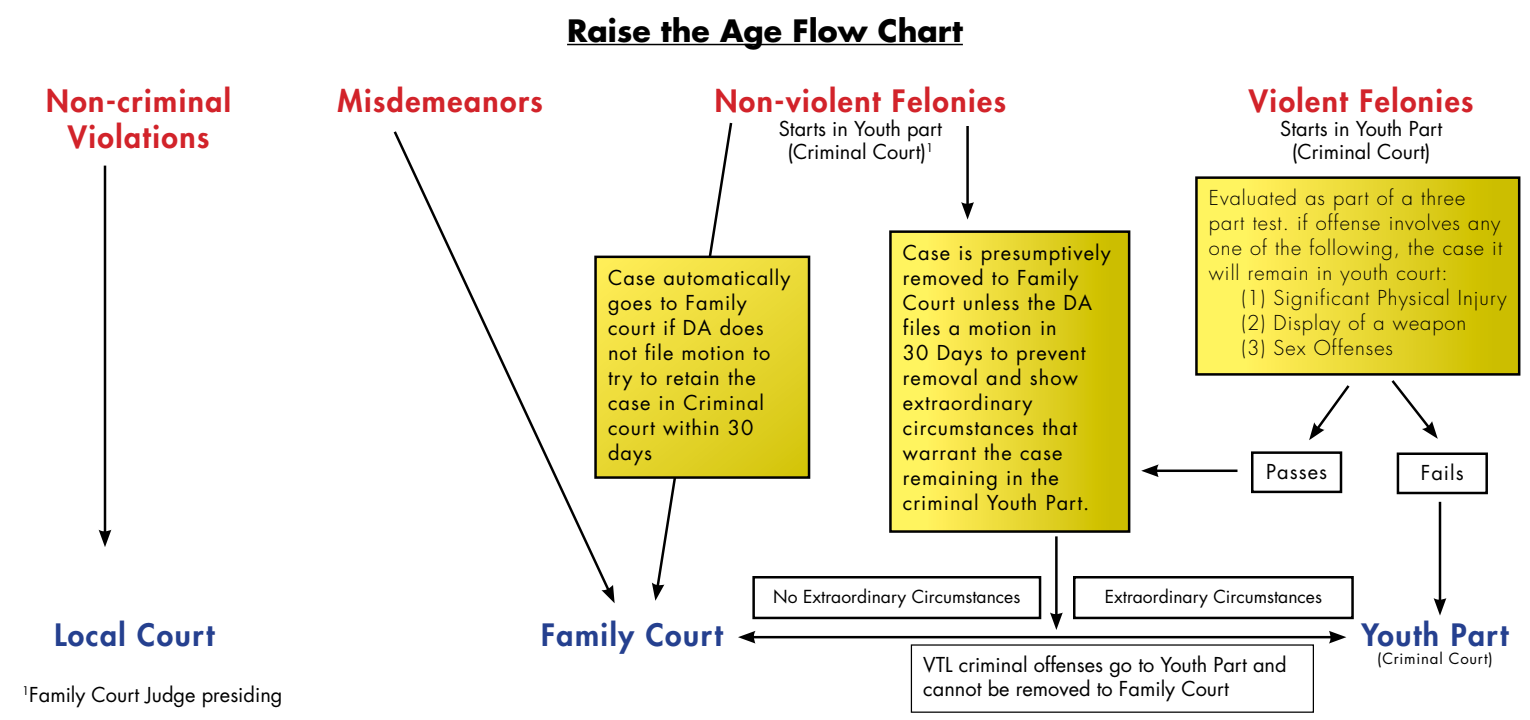
<style>
.page{position:relative;width:1530px;height:720px;background:#fff}
.page>*{position:absolute;margin:0;border:0;box-sizing:border-box;transform-origin:0 0}
.t1{font:800 30px/36px "Futura";letter-spacing:.05em;color:#d2232a;text-align:center}
.t2{font:800 30px "Futura";letter-spacing:.05em;color:#25408f}
.t3{font:700 30px "Futura";color:#000}
.t4{font:20px/25px "Futura";letter-spacing:.05em;color:#000}
.t5{font:300 20px/25px "Futura";letter-spacing:.05em;color:#000}
.t6{font:20px/22.5px "Futura";color:#000;text-align:center}
.t7{font:17.5px "Futura";color:#000}
.t8{font:15px "Futura";letter-spacing:.05em;color:#000}
</style>
<div class="page">
<hr style="left:567px;top:44px;width:396px;height:1px;background:#000">
<div style="left:890px;top:232px;width:239px;height:300px;background:linear-gradient(to right,#fffa6d,#caba00)"></div>
<div style="left:889px;top:230px;width:241px;height:303px;border:2px solid #000"></div>
<div style="left:752px;top:576px;width:289px;height:43px;border:2px solid #000"></div>
<div style="left:911px;top:644px;width:403px;height:69px;border:1px solid #000"></div>
<div style="left:1196px;top:178px;width:323px;height:196px;background:linear-gradient(to right,#fffa6d,#caba00)"></div>
<div style="left:1195px;top:176px;width:325px;height:200px;border:2px solid #000"></div>
<hr style="left:104px;top:166px;width:2px;height:368px;background:#000">
<svg style="left:99px;top:530px;width:12px;height:17px"></svg>
<svg style="left:393px;top:131px;width:219px;height:454px"></svg>
<svg style="left:601px;top:585px;width:14px;height:18px"></svg>
<svg style="left:652px;top:122px;width:82px;height:479px"></svg>
<svg style="left:597px;top:259px;width:210px;height:217px;background:#e9d834"></svg>
<div style="left:594px;top:256px;width:216px;height:223px;border:2px solid #000"></div>
<hr style="left:966px;top:126px;width:3px;height:80px;background:#000">
<svg style="left:961px;top:202px;width:13px;height:18px"></svg>
<hr style="left:1055px;top:536px;width:3px;height:80px;background:#000">
<svg style="left:1050px;top:612px;width:13px;height:18px"></svg>
<hr style="left:752px;top:636px;width:581px;height:2px;background:#000">
<svg style="left:738px;top:631px;width:18px;height:13px"></svg>
<svg style="left:1329px;top:631px;width:17px;height:13px"></svg>
<div style="left:1073px;top:576px;width:281px;height:43px;border:2px solid #000"></div>
<div style="left:1251px;top:451px;width:91px;height:42px;border:2px solid #000"></div>
<div style="left:1397px;top:452px;width:91px;height:42px;border:2px solid #000"></div>
<svg style="left:1309px;top:385px;width:41px;height:55px"></svg>
<svg style="left:1391px;top:380px;width:47px;height:59px"></svg>
<hr style="left:1155px;top:470px;width:83px;height:2px;background:#000">
<svg style="left:1141px;top:464px;width:18px;height:13px"></svg>
<hr style="left:1439px;top:502px;width:2px;height:100px;background:#000">
<svg style="left:1434px;top:598px;width:12px;height:18px"></svg>
<h1 class="t1" style="left:46px;top:83px;width:187px">Non-criminal<br>Violations</h1>
<h1 class="t1" style="left:337px;top:83px;width:207px">Misdemeanors</h1>
<h1 class="t3" style="left:567px;top:10px;width:397px">Raise the Age Flow Chart</h1>
<h1 class="t1" style="left:715px;top:83px;width:293px">Non-violent Felonies</h1>
<p class="t6" style="left:779px;top:118px;width:165px">Starts in Youth part (Criminal Court)<sup>1</sup></p>
<p class="t4" style="left:608px;top:265px;width:184px">Case automatically goes to Family court if DA does not file motion to try to retain the case in Criminal court within 30 days</p>
<p class="t4" style="left:903px;top:240px;width:209px">Case is presumptively removed to Family<br>Court unless the DA files a motion in<br>30 Days to prevent removal and show extraordinary circumstances that warrant the case remaining in the criminal Youth Part.</p>
<h1 class="t1" style="left:1249px;top:83px;width:226px">Violent Felonies</h1>
<p class="t6" style="left:1280px;top:118px;width:163px">Starts in Youth Part (Criminal Court)</p>
<p class="t5" style="left:1209px;top:186px;width:295px">Evaluated as part of a three part test. if offense involves any one of the following, the case it will remain in youth court:</p>
<p class="t5" style="left:1241px;top:286px;width:267px">(1) Significant Physical Injury (2) Display of a weapon<br>(3) Sex Offenses</p>
<p class="t4" style="left:1266px;top:459px;width:62px">Passes</p>
<p class="t4" style="left:1421px;top:460px;width:44px">Fails</p>
<p class="t7" style="left:773px;top:586px;width:249px">No Extraordinary Circumstances</p>
<p class="t7" style="left:1105px;top:586px;width:219px">Extraordinary Circumstances</p>
<h1 class="t2" style="left:54px;top:616px;width:161px">Local Court</h1>
<p class="t6" style="left:22px;top:683px;width:262px"><sup>1</sup>Family Court Judge presiding</p>
<h1 class="t2" style="left:541px;top:616px;width:183px">Family Court</h1>
<h1 class="t2" style="left:1362px;top:616px;width:148px">Youth Part</h1>
<p class="t8" style="left:1377px;top:649px;width:117px">(Criminal Court)</p>
<p class="t6" style="left:923px;top:653px;width:365px;line-height:24px;text-align:left">VTL criminal offenses go to Youth Part and cannot be removed to Family Court</p>
</div>
